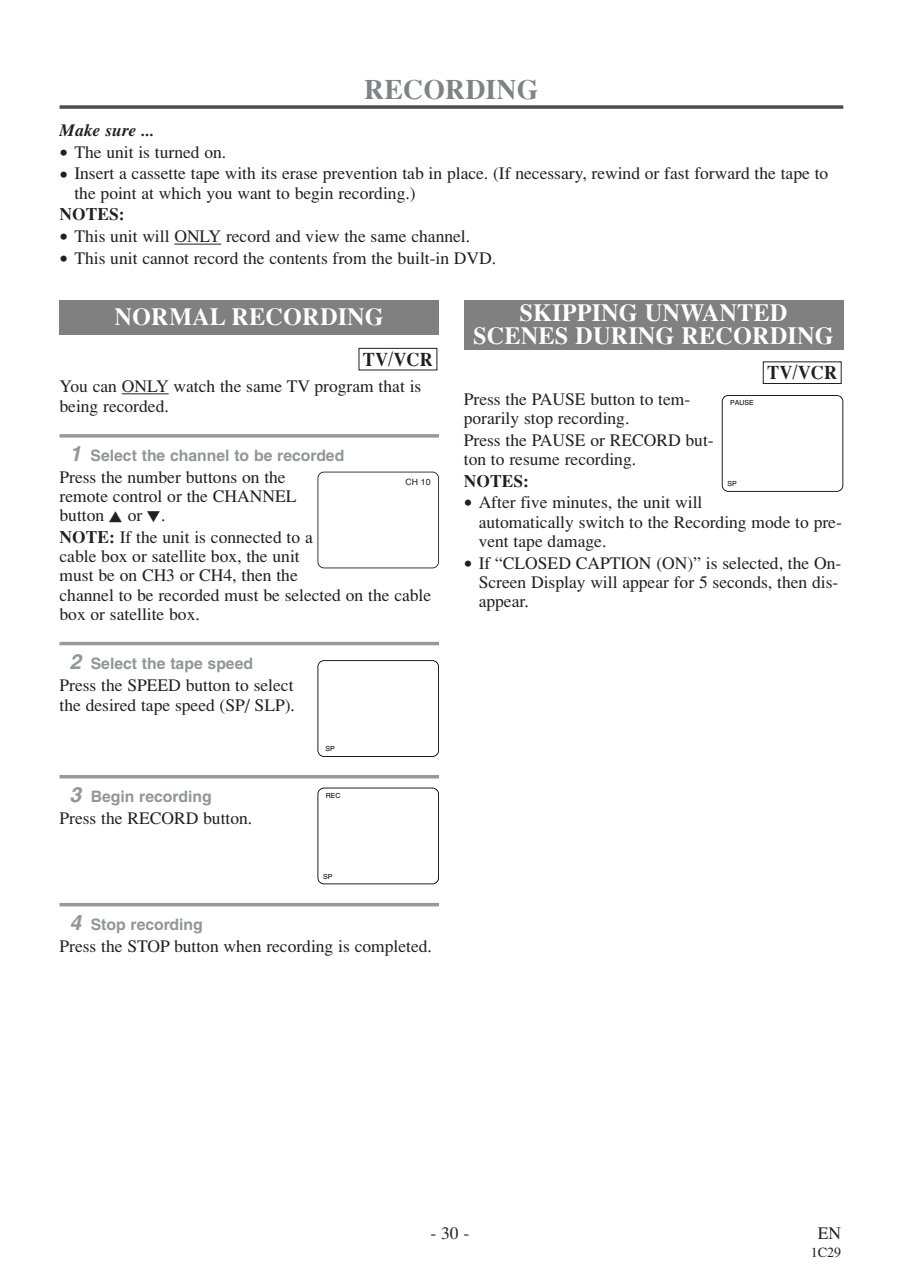
<style>
.page{position:relative;width:903px;height:1276px;background:#fff}
.page>*{position:absolute;margin:0;border:0;box-sizing:border-box;transform-origin:0 0}
.t1{font:700 28px "Times";color:#808285}
.t2{font:700 24.5px/23.6px "Times";color:#fff;text-align:center}
.t3{font:700 19.25px "Times";color:#231f20;scale:.95 1}
.t4{font:17.5px/19.2px "Times";color:#231f20}
.t5{font:700 17.5px "Times";color:#231f20}
.t6{font:italic 700 17.5px "Times";color:#231f20}
.t7{font:700 15.75px "Helvetica";color:#939598}
.t8{font:14px "Times";color:#231f20}
.t9{font:8.75px "Helvetica";color:#231f20}
.t10{font:7px "Helvetica";color:#000}
.s1{font-size:24.5px}
.s2{font-style:italic;font-size:21px}
.s3{font-family:"Funai Font"}
.s4{font-weight:700}
</style>
<div class="page">
<svg style="left:60px;top:105px;width:783px;height:4px;background:#626262"></svg>
<hr style="left:174px;top:244px;width:35px;height:1px;background:#231f20">
<svg style="left:209px;top:244px;width:12px;height:1px"></svg>
<hr style="left:122px;top:393px;width:34px;height:1px;background:#231f20">
<svg style="left:156px;top:393px;width:13px;height:1px"></svg>
<svg style="left:60px;top:434px;width:379px;height:4px;background:#a5a5a5"></svg>
<hr style="left:60px;top:642px;width:379px;height:3px;background:#999">
<hr style="left:60px;top:775px;width:379px;height:3px;background:#999">
<hr style="left:60px;top:903px;width:379px;height:3px;background:#999">
<div style="left:359px;top:348px;width:78px;height:22px;border:1px solid #231f20"></div>
<div style="left:60px;top:300px;width:379px;height:35px;background:#808080"></div>
<div style="left:763px;top:361px;width:79px;height:23px;border:1px solid #231f20"></div>
<div style="left:464px;top:300px;width:379px;height:50px;background:#808080"></div>
<div style="left:317px;top:472px;width:122px;height:96px;border:2px solid #231f20;border-radius:7px"></div>
<div style="left:317px;top:660px;width:122px;height:97px;border:2px solid #000;border-radius:7px"></div>
<div style="left:317px;top:787px;width:122px;height:97px;border:2px solid #000;border-radius:7px"></div>
<div style="left:722px;top:395px;width:121px;height:97px;border:2px solid #000;border-radius:7px"></div>
<h1 class="t1" style="left:364px;top:80px;width:176px">RECORDING</h1>
<p class="t6" style="left:60px;top:124px;width:96px">Make sure ...</p>
<p class="t4" style="left:60px;top:144px;width:168px"><span class="s1">•</span> The unit is turned on.</p>
<p class="t4" style="left:74px;top:166px;width:755px;text-indent:-15px"><span class="s1">•</span> Insert a cassette tape with its erase prevention tab in place. (If necessary, rewind or fast forward the tape to the point at which you want to begin recording.)</p>
<p class="t5" style="left:60px;top:208px;width:67px">NOTES:</p>
<p class="t4" style="left:60px;top:228px;width:412px"><span class="s1">•</span> This unit will ONLY record and view the same channel.</p>
<p class="t4" style="left:60px;top:250px;width:438px"><span class="s1">•</span> This unit cannot record the contents from the built-in DVD.</p>
<h2 class="t2" style="left:115px;top:307px;width:271px">NORMAL RECORDING</h2>
<p class="t3" style="left:363px;top:352px;width:75px">TV/VCR</p>
<p class="t4" style="left:60px;top:378px;width:363px;line-height:20.1px">You can ONLY watch the same TV program that is being recorded.</p>
<p class="t7" style="left:69px;top:449px;width:276px"><span class="s2">1</span> Select the channel to be recorded</p>
<p class="t4" style="left:60px;top:469px;width:238px">Press the number buttons on the remote control or the CHANNEL button <span class="s3">K</span> or <span class="s3">L</span>.</p>
<p class="t4" style="left:60px;top:529px;width:373px"><span class="s4">NOTE:</span> If the unit is connected to a<br>cable box or satellite box, the unit<br>must be on CH3 or CH4, then the<br>channel to be recorded must be selected on the cable box or satellite box.</p>
<p class="t7" style="left:69px;top:657px;width:185px"><span class="s2">2</span> Select the tape speed</p>
<p class="t4" style="left:60px;top:677px;width:237px;line-height:20.1px">Press the SPEED button to select the desired tape speed (SP/ SLP).</p>
<p class="t9" style="left:406px;top:479px;width:27px">CH 10</p>
<p class="t7" style="left:69px;top:790px;width:144px"><span class="s2">3</span> Begin recording</p>
<p class="t4" style="left:60px;top:810px;width:194px">Press the RECORD button.</p>
<p class="t10" style="left:325px;top:746px;width:11px">SP</p>
<p class="t10" style="left:326px;top:793px;width:16px">REC</p>
<p class="t10" style="left:323px;top:874px;width:11px">SP</p>
<p class="t7" style="left:69px;top:918px;width:135px"><span class="s2">4</span> Stop recording</p>
<p class="t4" style="left:60px;top:938px;width:374px">Press the STOP button when recording is completed.</p>
<h2 class="t2" style="left:473px;top:303px;width:362px">SKIPPING UNWANTED<br>SCENES DURING RECORDING</h2>
<p class="t3" style="left:767px;top:366px;width:75px">TV/VCR</p>
<p class="t4" style="left:464px;top:391px;width:228px">Press the PAUSE button to tem&shy;porarily stop recording.</p>
<p class="t4" style="left:464px;top:432px;width:251px">Press the PAUSE or RECORD but&shy;ton to resume recording.</p>
<p class="t5" style="left:464px;top:474px;width:67px">NOTES:</p>
<p class="t4" style="left:479px;top:494px;width:365px;text-indent:-15px"><span class="s1">•</span> After five minutes, the unit will<br>automatically switch to the Recording mode to pre&shy;vent tape damage.</p>
<p class="t4" style="left:479px;top:555px;width:364px;text-indent:-15px"><span class="s1">•</span> If “CLOSED CAPTION (ON)” is selected, the On-<br>Screen Display will appear for 5 seconds, then dis&shy;appear.</p>
<p class="t10" style="left:730px;top:400px;width:25px">PAUSE</p>
<p class="t10" style="left:727px;top:481px;width:11px">SP</p>
<p class="t4" style="left:430px;top:1225px;width:40px">- 30 -</p>
<p class="t4" style="left:818px;top:1225px;width:25px">EN</p>
<p class="t8" style="left:811px;top:1247px;width:32px">1C29</p>
</div>
